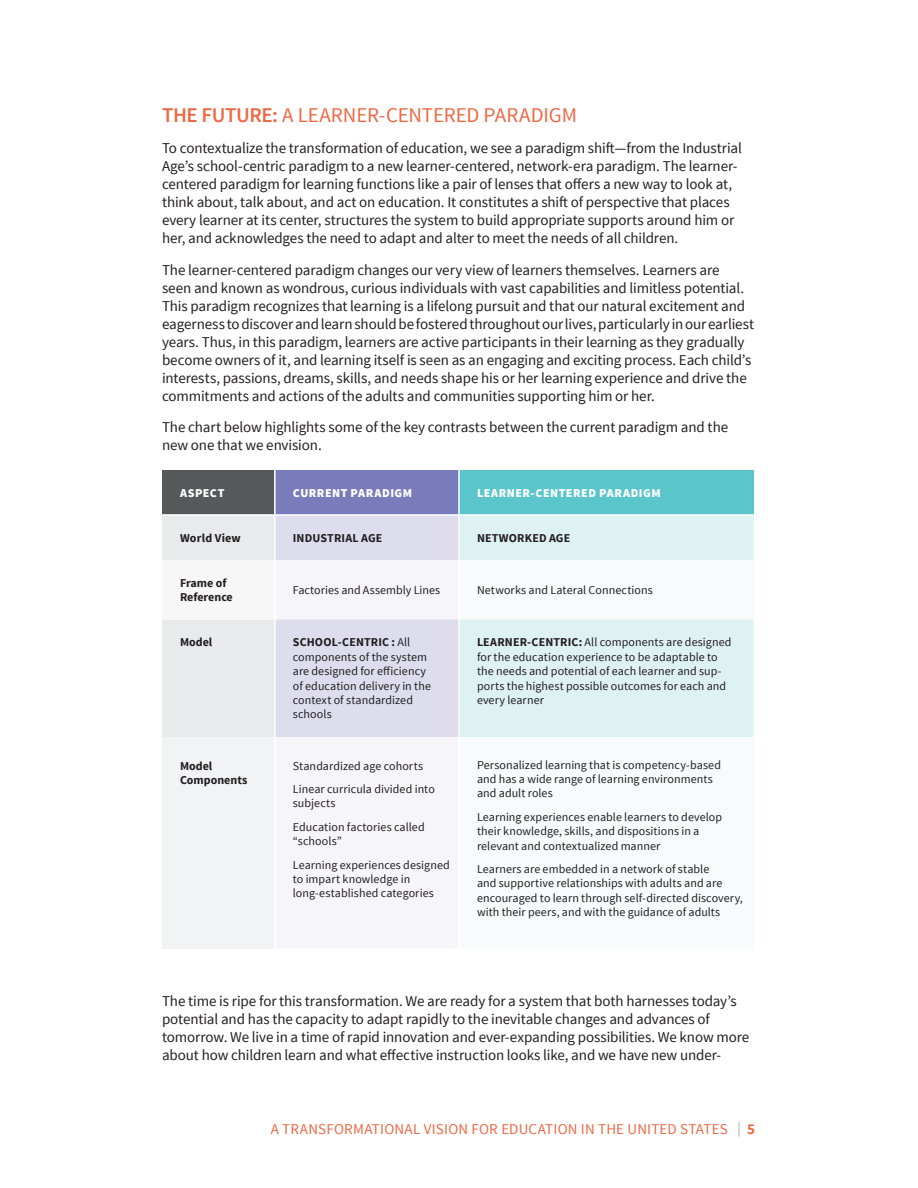
<style>
.page{position:relative;width:918px;height:1188px;background:#fff}
.page>*{position:absolute;margin:0;border:0;box-sizing:border-box;transform-origin:0 0}
.Headline{font:21px "Source Sans Pro";letter-spacing:-.005em;color:#ee6844}
.Text{font:15px/18px "Source Sans Pro";letter-spacing:-.01em;color:#231f20}
.t1{font:15px "Source Sans Pro";letter-spacing:.015em;color:#ee6844}
.t2{font:12px/14.4px "Source Sans Pro";letter-spacing:.005em;color:#231f20}
.t3{font:700 12px "Source Sans Pro";color:#231f20}
.t4{font:900 12px "Source Sans Pro";letter-spacing:.045em;color:#fff}
.s1{font-weight:600}
.s2{font-weight:700}
.s3{font-weight:300;color:#808285}
</style>
<div class="page">
<div style="left:162px;top:470px;width:113px;height:45px;background:#57585a"></div>
<div style="left:275px;top:470px;width:184px;height:45px;background:#7a7bbb"></div>
<div style="left:459px;top:470px;width:295px;height:45px;background:#5ac6cc"></div>
<svg style="left:162px;top:516px;width:296px;height:221px;background:#e5e6eb"></svg>
<div style="left:460px;top:516px;width:294px;height:44px;background:#def1f3"></div>
<div style="left:162px;top:560px;width:113px;height:59px;background:#f7f7f8"></div>
<svg style="left:276px;top:560px;width:182px;height:177px;fill:#dde"></svg>
<div style="left:460px;top:619px;width:294px;height:118px;background:#def1f3"></div>
<div style="left:162px;top:737px;width:113px;height:212px;background:#f2f3f4"></div>
<hr style="left:274px;top:470px;width:2px;height:44px;background:#fff">
<hr style="left:458px;top:470px;width:2px;height:44px;background:#fff">
<hr style="left:274px;top:516px;width:2px;height:44px;background:#fff">
<hr style="left:274px;top:560px;width:2px;height:59px;background:#fff">
<hr style="left:274px;top:619px;width:2px;height:118px;background:#fff">
<hr style="left:274px;top:737px;width:2px;height:212px;background:#fff">
<hr style="left:162px;top:514px;width:113px;height:2px;background:#fff">
<hr style="left:275px;top:514px;width:184px;height:2px;background:#fff">
<hr style="left:459px;top:514px;width:295px;height:2px;background:#fff">
<p class="Headline" style="left:162px;top:102px;width:417px"><span class="s1">THE FUTURE:</span> A LEARNER-CENTERED PARADIGM</p>
<p class="Text" style="left:162px;top:140px;width:581px">To contextualize the transformation of education, we see a paradigm shift—from the Industrial Age’s school-centric paradigm to a new learner-centered, network-era paradigm. The learner&shy;centered paradigm for learning functions like a pair of lenses that offers a new way to look at, think about, talk about, and act on education. It constitutes a shift of perspective that places every learner at its center, structures the system to build appropriate supports around him or her, and acknowledges the need to adapt and alter to meet the needs of all children.</p>
<p class="Text" style="left:162px;top:261px;width:594px">The learner-centered paradigm changes our very view of learners themselves. Learners are<br>seen and known as wondrous, curious individuals with vast capabilities and limitless potential.<br>This paradigm recognizes that learning is a lifelong pursuit and that our natural excitement and eagerness to discover and learn should be fostered throughout our lives, particularly in our earliest years. Thus, in this paradigm, learners are active participants in their learning as they gradually become owners of it, and learning itself is seen as an engaging and exciting process. Each child’s interests, passions, dreams, skills, and needs shape his or her learning experience and drive the commitments and actions of the adults and communities supporting him or her.</p>
<p class="Text" style="left:162px;top:419px;width:568px">The chart below highlights some of the key contrasts between the current paradigm and the new one that we envision.</p>
<p class="t4" style="left:180px;top:485px;width:46px">ASPECT</p>
<p class="t4" style="left:293px;top:485px;width:121px">CURRENT PARADIGM</p>
<p class="t4" style="left:477px;top:485px;width:185px">LEARNER-CENTERED PARADIGM</p>
<p class="t3" style="left:180px;top:530px;width:62px">World View</p>
<p class="t3" style="left:293px;top:530px;width:91px">INDUSTRIAL AGE</p>
<p class="t3" style="left:477px;top:530px;width:95px">NETWORKED AGE</p>
<p class="t3" style="left:180px;top:575px;width:48px">Frame of</p>
<p class="t3" style="left:180px;top:590px;width:54px">Reference</p>
<p class="t2" style="left:293px;top:583px;width:149px">Factories and Assembly Lines</p>
<p class="t2" style="left:477px;top:583px;width:177px">Networks and Lateral Connections</p>
<p class="t3" style="left:180px;top:635px;width:34px">Model</p>
<p class="t2" style="left:293px;top:635px;width:140px"><span class="s2">SCHOOL-CENTRIC :</span> All components of the system are designed for efficiency of education delivery in the context of standardized schools</p>
<p class="t2" style="left:477px;top:635px;width:256px"><span class="s2">LEARNER-CENTRIC:</span> All components are designed for the education experience to be adaptable to the needs and potential of each learner and sup&shy;ports the highest possible outcomes for each and every learner</p>
<p class="t3" style="left:180px;top:758px;width:34px">Model</p>
<p class="t3" style="left:180px;top:772px;width:69px">Components</p>
<p class="t2" style="left:293px;top:759px;width:132px">Standardized age cohorts</p>
<p class="t2" style="left:293px;top:782px;width:144px">Linear curricula divided into subjects</p>
<p class="t2" style="left:293px;top:820px;width:133px">Education factories called “schools”</p>
<p class="t2" style="left:293px;top:858px;width:158px">Learning experiences designed to impart knowledge in long-established categories</p>
<p class="t2" style="left:477px;top:758px;width:246px">Personalized learning that is competency-based and has a wide range of learning environments and adult roles</p>
<p class="t2" style="left:477px;top:810px;width:247px">Learning experiences enable learners to develop their knowledge, skills, and dispositions in a relevant and contextualized manner</p>
<p class="t2" style="left:477px;top:862px;width:267px">Learners are embedded in a network of stable<br>and supportive relationships with adults and are encouraged to learn through self-directed discovery, with their peers, and with the guidance of adults</p>
<p class="Text" style="left:162px;top:992px;width:589px">The time is ripe for this transformation. We are ready for a system that both harnesses today’s potential and has the capacity to adapt rapidly to the inevitable changes and advances of tomorrow. We live in a time of rapid innovation and ever-expanding possibilities. We know more about how children learn and what effective instruction looks like, and we have new under-</p>
<p class="t1" style="left:271px;top:1120px;width:486px">A TRANSFORMATIONAL VISION FOR EDUCATION IN THE UNITED STATES <span class="s3">|</span> <span class="s2">5</span></p>
</div>
